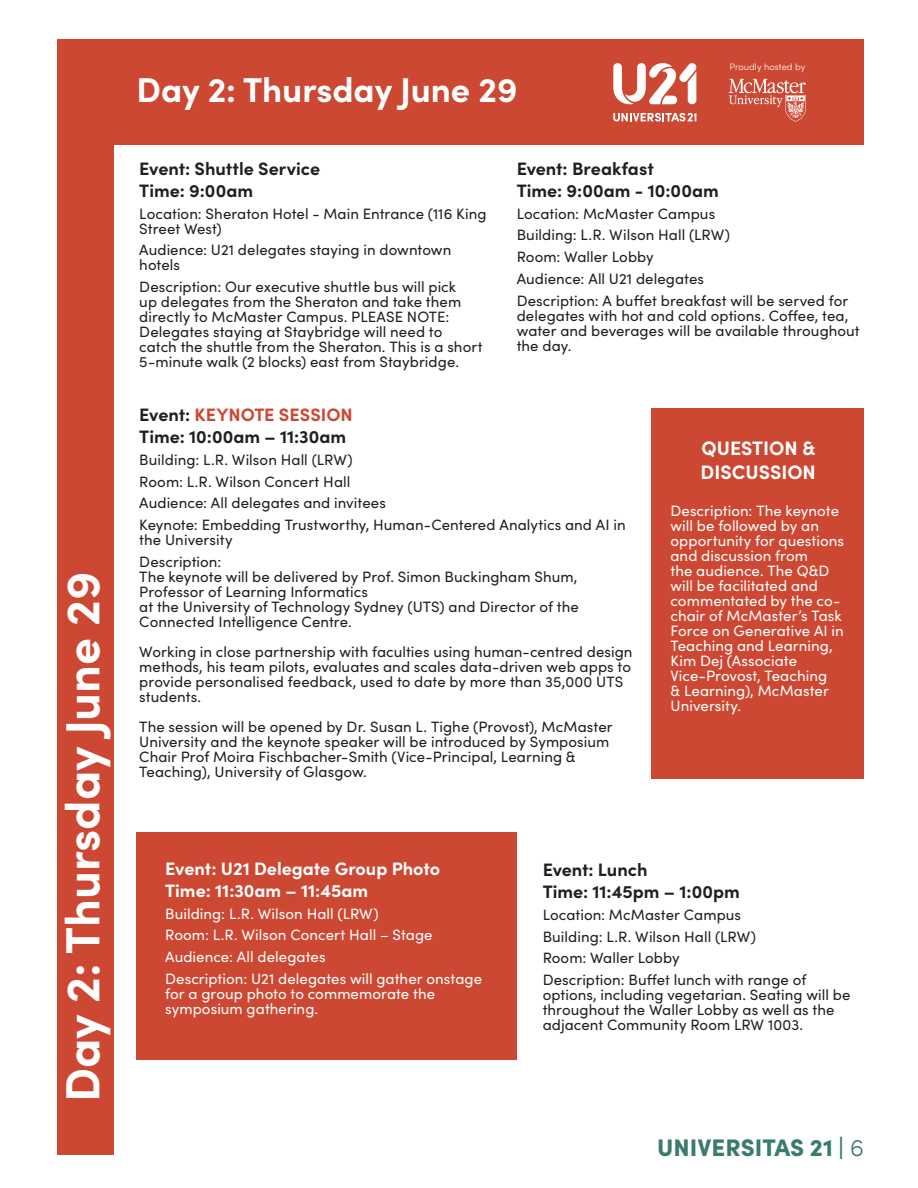
<style>
.page{position:relative;width:918px;height:1188px;background:#fff}
.page>*{position:absolute;margin:0;border:0;box-sizing:border-box;transform-origin:0 0}
.t1{font:700 48px "Sofia Pro";color:#fff}
.t2{font:700 34.5px "Sofia Pro";color:#fff}
.t3{font:900 24px "Sofia Pro";color:#3b7a70}
.t4{font:700 19.5px/23.4px "Sofia Pro";color:#fff}
.Paragraph_Style_1{font:700 18px "Sofia Pro";color:#231f20}
.t5{font:700 18px "Sofia Pro";color:#fff}
.Paragraph_Style_1-2{font:700 18px "Sofia Pro";color:#cd4832}
.Paragraph_Style_1-3{font:15px/15px "Sofia Pro";letter-spacing:.005em;color:#231f20}
.Paragraph_Style_1-4{font:15px/15px "Sofia Pro";letter-spacing:.005em;color:#fff}
.t6{font:300 9.3px "Sofia Pro";letter-spacing:.005em;color:#fff}
.s1{color:#231f20}
.s2{font-weight:300}
</style>
<div class="page">
<div style="left:137px;top:832px;width:380px;height:228px;background:#cd4833"></div>
<div style="left:57px;top:39px;width:807px;height:106px;background:#cd4833"></div>
<div style="left:57px;top:39px;width:57px;height:1116px;background:#cd4833"></div>
<svg style="left:613px;top:63px;width:83px;height:42px"></svg>
<svg style="left:613px;top:113px;width:83px;height:9px"></svg>
<svg style="left:729px;top:79px;width:77px;height:43px"></svg>
<div style="left:651px;top:408px;width:213px;height:371px;background:#cd4833"></div>
<p class="t1" style="left:46px;top:1102px;width:532px;rotate:-90deg">Day 2: Thursday June 29</p>
<p class="t2" style="left:137px;top:63px;width:383px">Day 2: Thursday June 29</p>
<p class="t6" style="left:729px;top:60px;width:77px">Proudly hosted by</p>
<p class="Paragraph_Style_1" style="left:139px;top:155px;width:182px">Event: Shuttle Service</p>
<p class="Paragraph_Style_1" style="left:139px;top:177px;width:115px">Time: 9:00am</p>
<p class="Paragraph_Style_1-3" style="left:139px;top:205px;width:349px">Location: Sheraton Hotel - Main Entrance (116 King<br>Street West)</p>
<p class="Paragraph_Style_1-3" style="left:139px;top:242px;width:314px">Audience: U21 delegates staying in downtown hotels</p>
<p class="Paragraph_Style_1-3" style="left:139px;top:279px;width:345px">Description: Our executive shuttle bus will pick<br>up delegates from the Sheraton and take them directly to McMaster Campus. PLEASE NOTE:<br>Delegates staying at Staybridge will need to catch the shuttle from the Sheraton. This is a short 5-minute walk (2 blocks) east from Staybridge.</p>
<p class="Paragraph_Style_1" style="left:517px;top:155px;width:139px">Event: Breakfast</p>
<p class="Paragraph_Style_1" style="left:517px;top:177px;width:204px">Time: 9:00am - 10:00am</p>
<p class="Paragraph_Style_1-3" style="left:517px;top:205px;width:200px">Location: McMaster Campus</p>
<p class="Paragraph_Style_1-3" style="left:517px;top:227px;width:215px">Building: L.R. Wilson Hall (LRW)</p>
<p class="Paragraph_Style_1-3" style="left:517px;top:249px;width:139px">Room: Waller Lobby</p>
<p class="Paragraph_Style_1-3" style="left:517px;top:270px;width:189px">Audience: All U21 delegates</p>
<p class="Paragraph_Style_1-3" style="left:517px;top:292px;width:345px">Description: A buffet breakfast will be served for delegates with hot and cold options. Coffee, tea, water and beverages will be available throughout the day.</p>
<p class="Paragraph_Style_1-2" style="left:139px;top:401px;width:215px"><span class="s1">Event:</span> KEYNOTE SESSION</p>
<p class="Paragraph_Style_1" style="left:139px;top:423px;width:208px">Time: 10:00am – 11:30am</p>
<p class="Paragraph_Style_1-3" style="left:139px;top:451px;width:215px">Building: L.R. Wilson Hall (LRW)</p>
<p class="Paragraph_Style_1-3" style="left:139px;top:473px;width:213px">Room: L.R. Wilson Concert Hall</p>
<p class="Paragraph_Style_1-3" style="left:139px;top:495px;width:248px">Audience: All delegates and invitees</p>
<p class="Paragraph_Style_1-3" style="left:139px;top:517px;width:488px">Keynote: Embedding Trustworthy, Human-Centered Analytics and AI in the University</p>
<p class="Paragraph_Style_1-3" style="left:139px;top:553px;width:441px">Description:<br>The keynote will be delivered by Prof. Simon Buckingham Shum, Professor of Learning Informatics<br>at the University of Technology Sydney (UTS) and Director of the Connected Intelligence Centre.</p>
<p class="Paragraph_Style_1-3" style="left:139px;top:643px;width:495px">Working in close partnership with faculties using human-centred design methods, his team pilots, evaluates and scales data-driven web apps to provide personalised feedback, used to date by more than 35,000 UTS students.</p>
<p class="Paragraph_Style_1-3" style="left:139px;top:718px;width:475px">The session will be opened by Dr. Susan L. Tighe (Provost), McMaster University and the keynote speaker will be introduced by Symposium Chair Prof Moira Fischbacher-Smith (Vice-Principal, Learning &amp; Teaching), University of Glasgow.</p>
<p class="t4" style="left:701px;top:435px;width:117px">QUESTION &amp;<br>DISCUSSION</p>
<p class="Paragraph_Style_1-4" style="left:670px;top:502px;width:175px">Description: The keynote will be followed by an opportunity for questions and discussion from<br>the audience. The Q&amp;D will be facilitated and commentated by the co&shy;chair of McMaster’s Task<br>Force on Generative AI in<br>Teaching and Learning,<br>Kim Dej (Associate<br>Vice-Provost, Teaching<br>&amp; Learning), McMaster<br>University.</p>
<p class="t5" style="left:165px;top:855px;width:276px">Event: U21 Delegate Group Photo</p>
<p class="t5" style="left:165px;top:877px;width:205px">Time: 11:30am – 11:45am</p>
<p class="Paragraph_Style_1-4" style="left:165px;top:905px;width:215px">Building: L.R. Wilson Hall (LRW)</p>
<p class="Paragraph_Style_1-4" style="left:165px;top:927px;width:269px">Room: L.R. Wilson Concert Hall – Stage</p>
<p class="Paragraph_Style_1-4" style="left:165px;top:949px;width:162px">Audience: All delegates</p>
<p class="Paragraph_Style_1-4" style="left:165px;top:970px;width:318px">Description: U21 delegates will gather onstage for a group photo to commemorate the symposium gathering.</p>
<p class="Paragraph_Style_1" style="left:543px;top:856px;width:106px">Event: Lunch</p>
<p class="Paragraph_Style_1" style="left:543px;top:878px;width:199px">Time: 11:45pm – 1:00pm</p>
<p class="Paragraph_Style_1-3" style="left:543px;top:906px;width:200px">Location: McMaster Campus</p>
<p class="Paragraph_Style_1-3" style="left:543px;top:928px;width:215px">Building: L.R. Wilson Hall (LRW)</p>
<p class="Paragraph_Style_1-3" style="left:543px;top:950px;width:139px">Room: Waller Lobby</p>
<p class="Paragraph_Style_1-3" style="left:543px;top:972px;width:309px">Description: Buffet lunch with range of options, including vegetarian. Seating will be throughout the Waller Lobby as well as the adjacent Community Room LRW 1003.</p>
<h3 class="t3" style="left:657px;top:1128px;width:208px">UNIVERSITAS 21 | <span class="s2">6</span></h3>
</div>
